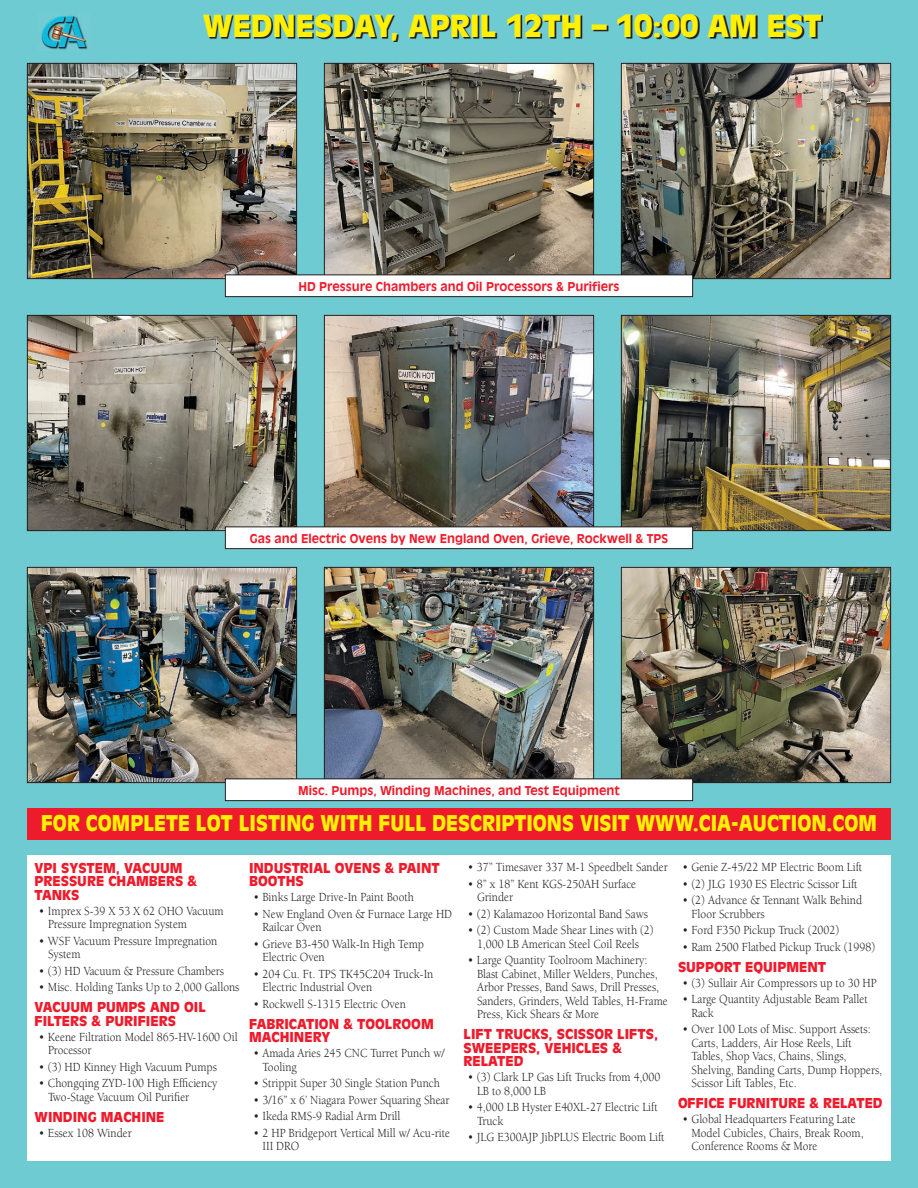
<style>
.page{position:relative;width:918px;height:1188px;background:#6fcbd2}
.page>*{position:absolute;margin:0;border:0;box-sizing:border-box;transform-origin:0 0}
.t1{font:900 30px "Antique Olive Std";color:#fff101}
.t2{font:900 21.45px "Antique Olive Std";color:#fff101;scale:.91 1}
.Paragraph_Headlines{font:900 13.5px/13.5px "Antique Olive Std";color:#ee1b2c}
.Text_Copy{font:12.75px/13.5px "Berkeley Std";color:#231f20;scale:.9 1}
.t3{font:700 12px "Antique Olive Std";color:#ee1b2c}
</style>
<div class="page">
<img style="left:40px;top:15px;width:48px;height:35px">
<img style="left:29px;top:65px;width:266px;height:212px">
<div style="left:27px;top:63px;width:270px;height:216px;border:1px solid #231f20"></div>
<img style="left:29px;top:317px;width:266px;height:212px">
<div style="left:27px;top:315px;width:270px;height:216px;border:1px solid #231f20"></div>
<img style="left:29px;top:569px;width:266px;height:212px">
<div style="left:27px;top:567px;width:270px;height:216px;border:1px solid #231f20"></div>
<img style="left:326px;top:65px;width:266px;height:209px">
<div style="left:324px;top:63px;width:270px;height:216px;border:1px solid #231f20"></div>
<img style="left:326px;top:317px;width:266px;height:209px">
<div style="left:324px;top:315px;width:270px;height:216px;border:1px solid #231f20"></div>
<img style="left:326px;top:569px;width:266px;height:209px">
<div style="left:324px;top:567px;width:270px;height:216px;border:1px solid #231f20"></div>
<img style="left:623px;top:65px;width:266px;height:212px">
<div style="left:621px;top:63px;width:270px;height:216px;border:1px solid #231f20"></div>
<img style="left:623px;top:317px;width:266px;height:212px">
<div style="left:621px;top:315px;width:270px;height:216px;border:1px solid #231f20"></div>
<img style="left:623px;top:569px;width:266px;height:212px">
<div style="left:621px;top:567px;width:270px;height:216px;border:1px solid #231f20"></div>
<div style="left:27px;top:855px;width:864px;height:306px;background:#fff"></div>
<svg style="left:205px;top:15px;width:618px;height:27px"></svg>
<div style="left:225px;top:527px;width:468px;height:22px;background:#fff"></div>
<div style="left:225px;top:526px;width:468px;height:23px;border:1px solid #231f20"></div>
<div style="left:225px;top:779px;width:468px;height:22px;background:#fff"></div>
<div style="left:225px;top:778px;width:468px;height:23px;border:1px solid #231f20"></div>
<div style="left:225px;top:275px;width:468px;height:22px;background:#fff"></div>
<div style="left:225px;top:274px;width:468px;height:23px;border:1px solid #231f20"></div>
<div style="left:27px;top:808px;width:864px;height:32px;background:#ee1b2c"></div>
<p class="t1" style="left:203px;top:8px;width:621px">WEDNESDAY, APRIL 12TH – 10:00 AM EST</p>
<p class="t3" style="left:299px;top:279px;width:322px">HD Pressure Chambers and Oil Processors &amp; Purifiers</p>
<p class="t3" style="left:250px;top:531px;width:420px">Gas and Electric Ovens by New England Oven, Grieve, Rockwell &amp; TPS</p>
<p class="t3" style="left:298px;top:783px;width:323px">Misc. Pumps, Winding Machines, and Test Equipment</p>
<p class="t2" style="left:41px;top:811px;width:920px">FOR COMPLETE LOT LISTING WITH FULL DESCRIPTIONS VISIT WWW.CIA-AUCTION.COM</p>
<p class="Paragraph_Headlines" style="left:34px;top:861px;width:164px">VPI SYSTEM, VACUUM<br>PRESSURE CHAMBERS &amp;<br>TANKS</p>
<p class="Text_Copy" style="left:48px;top:904px;width:197px;text-indent:-9px">• Imprex S-39 X 53 X 62 OHO Vacuum<br>Pressure Impregnation System</p>
<p class="Text_Copy" style="left:48px;top:934px;width:190px;text-indent:-9px">• WSF Vacuum Pressure Impregnation<br>System</p>
<p class="Text_Copy" style="left:39px;top:964px;width:207px">• (3) HD Vacuum &amp; Pressure Chambers</p>
<p class="Text_Copy" style="left:39px;top:981px;width:224px">• Misc. Holding Tanks Up to 2,000 Gallons</p>
<p class="Paragraph_Headlines" style="left:34px;top:1001px;width:173px">VACUUM PUMPS AND OIL<br>FILTERS &amp; PURIFIERS</p>
<p class="Text_Copy" style="left:48px;top:1030px;width:212px;text-indent:-9px">• Keene Filtration Model 865-HV-1600 Oil<br>Processor</p>
<p class="Text_Copy" style="left:39px;top:1060px;width:199px">• (3) HD Kinney High Vacuum Pumps</p>
<p class="Text_Copy" style="left:48px;top:1077px;width:190px;text-indent:-9px">• Chongqing ZYD-100 High Efficiency<br>Two-Stage Vacuum Oil Purifier</p>
<p class="Paragraph_Headlines" style="left:34px;top:1110px;width:132px">WINDING MACHINE</p>
<p class="Text_Copy" style="left:39px;top:1126px;width:105px">• Essex 108 Winder</p>
<p class="Paragraph_Headlines" style="left:249px;top:861px;width:192px">INDUSTRIAL OVENS &amp; PAINT<br>BOOTHS</p>
<p class="Text_Copy" style="left:253px;top:891px;width:180px">• Binks Large Drive-In Paint Booth</p>
<p class="Text_Copy" style="left:262px;top:907px;width:212px;text-indent:-9px">• New England Oven &amp; Furnace Large HD<br>Railcar Oven</p>
<p class="Text_Copy" style="left:262px;top:937px;width:181px;text-indent:-9px">• Grieve B3-450 Walk-In High Temp<br>Electric Oven</p>
<p class="Text_Copy" style="left:262px;top:967px;width:191px;text-indent:-9px">• 204 Cu. Ft. TPS TK45C204 Truck-In<br>Electric Industrial Oven</p>
<p class="Text_Copy" style="left:253px;top:997px;width:171px">• Rockwell S-1315 Electric Oven</p>
<p class="Paragraph_Headlines" style="left:249px;top:1017px;width:186px">FABRICATION &amp; TOOLROOM<br>MACHINERY</p>
<p class="Text_Copy" style="left:262px;top:1047px;width:204px;text-indent:-9px">• Amada Aries 245 CNC Turret Punch w/<br>Tooling</p>
<p class="Text_Copy" style="left:253px;top:1077px;width:209px">• Strippit Super 30 Single Station Punch</p>
<p class="Text_Copy" style="left:253px;top:1093px;width:219px">• 3/16” x 6’ Niagara Power Squaring Shear</p>
<p class="Text_Copy" style="left:253px;top:1110px;width:165px">• Ikeda RMS-9 Radial Arm Drill</p>
<p class="Text_Copy" style="left:262px;top:1126px;width:210px;text-indent:-9px">• 2 HP Bridgeport Vertical Mill w/ Acu-rite<br>III DRO</p>
<p class="Text_Copy" style="left:468px;top:861px;width:224px">• 37” Timesaver 337 M-1 Speedbelt Sander</p>
<p class="Text_Copy" style="left:477px;top:877px;width:178px;text-indent:-9px">• 8” x 18” Kent KGS-250AH Surface<br>Grinder</p>
<p class="Text_Copy" style="left:468px;top:907px;width:202px">• (2) Kalamazoo Horizontal Band Saws</p>
<p class="Text_Copy" style="left:468px;top:924px;width:208px;text-align:center">• (2) Custom Made Shear Lines with (2)<br>1,000 LB American Steel Coil Reels</p>
<p class="Text_Copy" style="left:477px;top:954px;width:213px;text-indent:-9px">• Large Quantity Toolroom Machinery:<br>Blast Cabinet, Miller Welders, Punches, Arbor Presses, Band Saws, Drill Presses, Sanders, Grinders, Weld Tables, H-Frame Press, Kick Shears &amp; More</p>
<p class="Paragraph_Headlines" style="left:464px;top:1028px;width:196px">LIFT TRUCKS, SCISSOR LIFTS,<br>SWEEPERS, VEHICLES &amp;<br>RELATED</p>
<p class="Text_Copy" style="left:477px;top:1071px;width:205px;text-indent:-9px">• (3) Clark LP Gas Lift Trucks from 4,000<br>LB to 8,000 LB</p>
<p class="Text_Copy" style="left:477px;top:1101px;width:202px;text-indent:-9px">• 4,000 LB Hyster E40XL-27 Electric Lift<br>Truck</p>
<p class="Text_Copy" style="left:468px;top:1131px;width:220px">• JLG E300AJP JibPLUS Electric Boom Lift</p>
<p class="Text_Copy" style="left:682px;top:861px;width:201px">• Genie Z-45/22 MP Electric Boom Lift</p>
<p class="Text_Copy" style="left:682px;top:877px;width:196px">• (2) JLG 1930 ES Electric Scissor Lift</p>
<p class="Text_Copy" style="left:692px;top:894px;width:191px;text-indent:-9px">• (2) Advance &amp; Tennant Walk Behind<br>Floor Scrubbers</p>
<p class="Text_Copy" style="left:682px;top:924px;width:176px">• Ford F350 Pickup Truck (2002)</p>
<p class="Text_Copy" style="left:682px;top:940px;width:216px">• Ram 2500 Flatbed Pickup Truck (1998)</p>
<p class="Paragraph_Headlines" style="left:678px;top:960px;width:150px">SUPPORT EQUIPMENT</p>
<p class="Text_Copy" style="left:682px;top:976px;width:217px">• (3) Sullair Air Compressors up to 30 HP</p>
<p class="Text_Copy" style="left:692px;top:993px;width:197px;text-indent:-9px">• Large Quantity Adjustable Beam Pallet<br>Rack</p>
<p class="Text_Copy" style="left:692px;top:1023px;width:213px;text-indent:-9px">• Over 100 Lots of Misc. Support Assets:<br>Carts, Ladders, Air Hose Reels, Lift Tables, Shop Vacs, Chains, Slings, Shelving, Banding Carts, Dump Hoppers, Scissor Lift Tables, Etc.</p>
<p class="Paragraph_Headlines" style="left:678px;top:1097px;width:206px">OFFICE FURNITURE &amp; RELATED</p>
<p class="Text_Copy" style="left:692px;top:1113px;width:193px;text-indent:-9px">• Global Headquarters Featuring Late<br>Model Cubicles, Chairs, Break Room,<br>Conference Rooms &amp; More</p>
</div>
